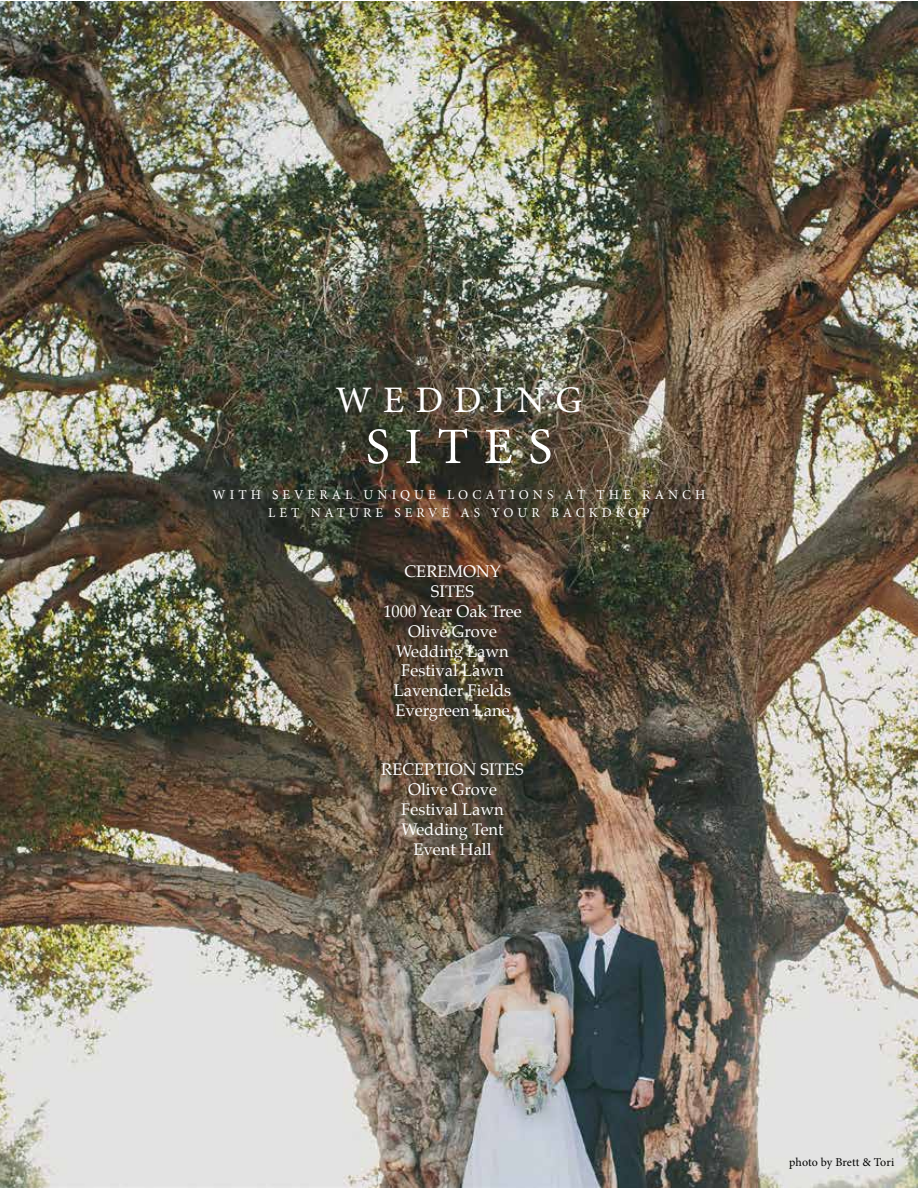
<style>
.page{position:relative;width:918px;height:1188px;background:#fff}
.page>*{position:absolute;margin:0;border:0;box-sizing:border-box;transform-origin:0 0}
.t1{font:51px "Minion Pro";letter-spacing:.3em;color:#fff}
.t2{font:37.5px "Minion Pro";letter-spacing:.295em;color:#fff}
.t3{font:16.5px/19.8px "Palatino";color:#fff;text-align:center}
.t4{font:13.5px/18px "Minion Pro";letter-spacing:.3em;color:#fff;text-align:center}
.t5{font:12px "Minion Pro";color:#000}
</style>
<div class="page">
<img style="left:0;top:2px;width:918px;height:1186px">
<h2 class="t2" style="left:336px;top:375px;width:248px">WEDDING</h2>
<h1 class="t1" style="left:366px;top:413px;width:188px">SITES</h1>
<p class="t4" style="left:213px;top:486px;width:494px">WITH SEVERAL UNIQUE LOCATIONS AT THE RANCH<br>LET NATURE SERVE AS YOUR BACKDROP</p>
<p class="t3" style="left:383px;top:562px;width:140px">CEREMONY<br>SITES<br>1000 Year Oak Tree<br>Olive Grove<br>Wedding Lawn<br>Festival Lawn<br>Lavender Fields<br>Evergreen Lane</p>
<p class="t3" style="left:381px;top:760px;width:144px">RECEPTION SITES<br>Olive Grove<br>Festival Lawn<br>Wedding Tent<br>Event Hall</p>
<p class="t5" style="left:789px;top:1155px;width:106px">photo by Brett &amp; Tori</p>
</div>
